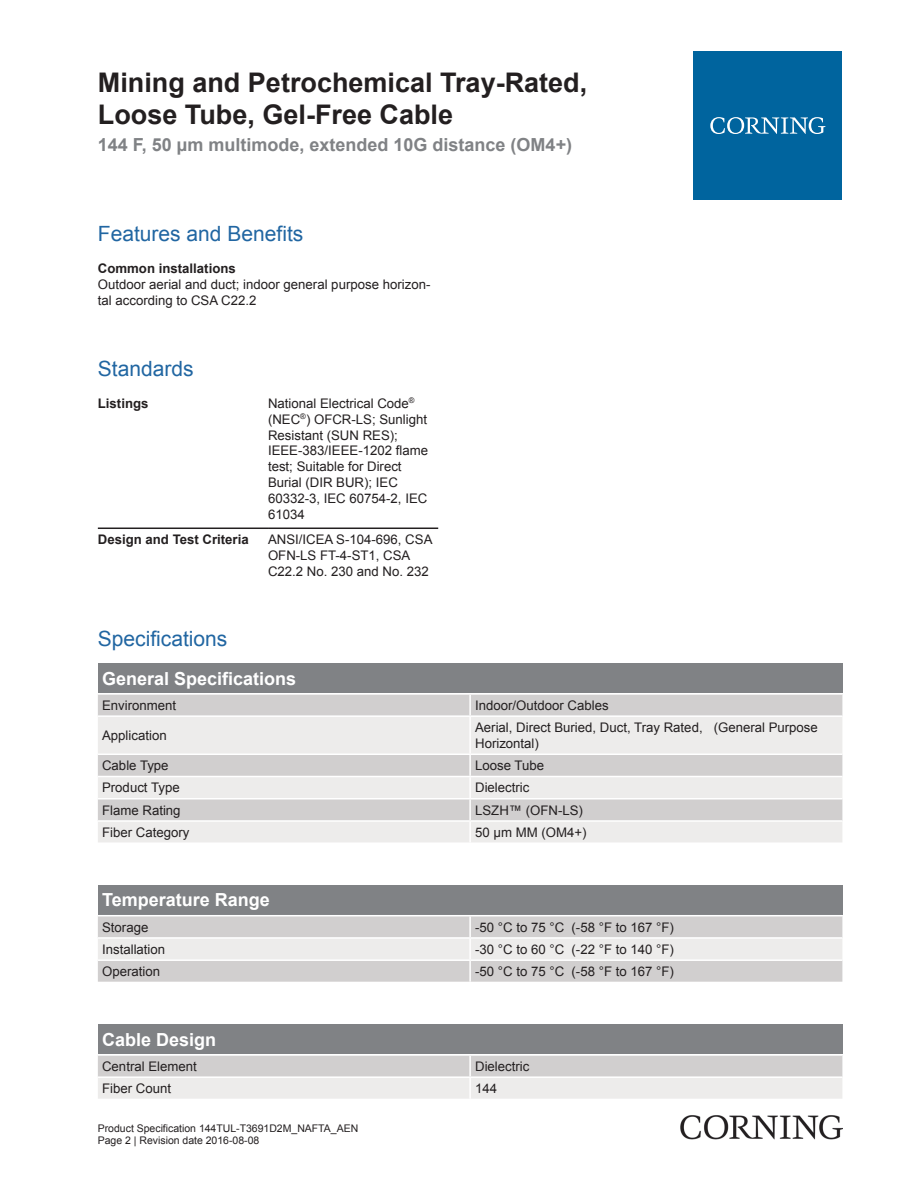
<style>
.page{position:relative;width:919px;height:1187px;background:#fff}
.page>*{position:absolute;margin:0;border:0;box-sizing:border-box;transform-origin:0 0}
.t1{font:700 27px/32.4px "Arial";color:#231f20}
.t2{font:21px "Arial";color:#2166a2}
.t3{font:700 18px "Arial";color:#fff}
.t4{font:700 18px "Arial";color:#808285}
.t5{font:13.2px/15.9px "Arial";color:#231f20}
.t6{font:700 13.2px "Arial";color:#231f20}
.t7{font:10.5px/12.6px "Arial";color:#231f20}
</style>
<div class="page">
<hr style="left:98px;top:527px;width:170px;height:2px;background:#231f20">
<hr style="left:268px;top:527px;width:170px;height:2px;background:#231f20">
<div style="left:98px;top:663px;width:744px;height:30px;background:#808285"></div>
<div style="left:98px;top:694px;width:744px;height:21px;background:#d1cfcf"></div>
<svg style="left:98px;top:717px;width:744px;height:125px;background:#e3e2e1"></svg>
<hr style="left:469px;top:694px;width:2px;height:21px;background:#fff">
<hr style="left:469px;top:716px;width:2px;height:37px;background:#fff">
<hr style="left:469px;top:755px;width:2px;height:20px;background:#fff">
<hr style="left:469px;top:777px;width:2px;height:21px;background:#fff">
<hr style="left:469px;top:799px;width:2px;height:21px;background:#fff">
<hr style="left:469px;top:821px;width:2px;height:21px;background:#fff">
<hr style="left:98px;top:753px;width:372px;height:2px;background:#fff">
<hr style="left:470px;top:753px;width:372px;height:2px;background:#fff">
<hr style="left:98px;top:775px;width:372px;height:2px;background:#fff">
<hr style="left:470px;top:775px;width:372px;height:2px;background:#fff">
<hr style="left:98px;top:798px;width:372px;height:1px;background:#fff">
<hr style="left:470px;top:798px;width:372px;height:1px;background:#fff">
<hr style="left:98px;top:820px;width:372px;height:1px;background:#fff">
<hr style="left:470px;top:820px;width:372px;height:1px;background:#fff">
<div style="left:98px;top:885px;width:744px;height:29px;background:#808285"></div>
<div style="left:98px;top:916px;width:744px;height:65px;background:#d1cfcf"></div>
<div style="left:98px;top:938px;width:744px;height:21px;background:#edeceb"></div>
<hr style="left:469px;top:916px;width:2px;height:21px;background:#fff">
<hr style="left:469px;top:938px;width:2px;height:21px;background:#fff">
<hr style="left:469px;top:960px;width:2px;height:21px;background:#fff">
<hr style="left:98px;top:937px;width:372px;height:1px;background:#fff">
<hr style="left:470px;top:937px;width:372px;height:1px;background:#fff">
<hr style="left:98px;top:959px;width:372px;height:1px;background:#fff">
<hr style="left:470px;top:959px;width:372px;height:1px;background:#fff">
<div style="left:98px;top:1024px;width:744px;height:30px;background:#808285"></div>
<svg style="left:98px;top:1055px;width:744px;height:43px;background:#e0dede"></svg>
<hr style="left:469px;top:1055px;width:2px;height:21px;background:#fff">
<hr style="left:469px;top:1077px;width:2px;height:21px;background:#fff">
<hr style="left:98px;top:1076px;width:372px;height:1px;background:#fff">
<hr style="left:470px;top:1076px;width:372px;height:1px;background:#fff">
<div style="left:693px;top:51px;width:149px;height:149px;background:#00649e"></div>
<svg style="left:710px;top:117px;width:115px;height:17px"></svg>
<img style="left:680px;top:1115px;width:162px;height:24px">
<h1 class="t1" style="left:98px;top:66px;width:491px">Mining and Petrochemical Tray-Rated,<br>Loose Tube, Gel-Free Cable</h1>
<h3 class="t4" style="left:98px;top:132px;width:476px">144 F, 50 µm multimode, extended 10G distance (OM4+)</h3>
<h2 class="t2" style="left:98px;top:219px;width:207px">Features and Benefits</h2>
<p class="t6" style="left:98px;top:259px;width:139px">Common installations</p>
<p class="t5" style="left:98px;top:276px;width:334px">Outdoor aerial and duct; indoor general purpose horizon&shy;tal according to CSA C22.2</p>
<h2 class="t2" style="left:98px;top:353px;width:97px">Standards</h2>
<p class="t6" style="left:98px;top:394px;width:52px">Listings</p>
<p class="t5" style="left:268px;top:395px;width:161px">National Electrical Code<sup>® </sup>(NEC<sup>®</sup>) OFCR-LS; Sunlight<br>Resistant (SUN RES);<br>IEEE-383/IEEE-1202 flame test; Suitable for Direct<br>Burial (DIR BUR); IEC<br>60332-3, IEC 60754-2, IEC<br>61034</p>
<p class="t6" style="left:98px;top:530px;width:152px">Design and Test Criteria</p>
<p class="t5" style="left:268px;top:531px;width:166px">ANSI/ICEA S-104-696, CSA<br>OFN-LS FT-4-ST1, CSA<br>C22.2 No. 230 and No. 232</p>
<h2 class="t2" style="left:98px;top:624px;width:131px">Specifications</h2>
<h3 class="t3" style="left:102px;top:665px;width:196px">General Specifications</h3>
<p class="t5" style="left:102px;top:697px;width:76px">Environment</p>
<p class="t5" style="left:475px;top:697px;width:135px">Indoor/Outdoor Cables</p>
<p class="t5" style="left:102px;top:727px;width:66px">Application</p>
<p class="t5" style="left:475px;top:719px;width:344px">Aerial, Direct Buried, Duct, Tray Rated, (General Purpose<br>Horizontal)</p>
<p class="t5" style="left:102px;top:757px;width:68px">Cable Type</p>
<p class="t5" style="left:475px;top:757px;width:70px">Loose Tube</p>
<p class="t5" style="left:102px;top:779px;width:79px">Product Type</p>
<p class="t5" style="left:475px;top:779px;width:56px">Dielectric</p>
<p class="t5" style="left:102px;top:801px;width:80px">Flame Rating</p>
<p class="t5" style="left:475px;top:801px;width:109px">LSZH™ (OFN-LS)</p>
<p class="t5" style="left:102px;top:824px;width:89px">Fiber Category</p>
<p class="t5" style="left:475px;top:824px;width:113px">50 µm MM (OM4+)</p>
<h3 class="t3" style="left:102px;top:887px;width:169px">Temperature Range</h3>
<p class="t5" style="left:102px;top:918px;width:48px">Storage</p>
<p class="t5" style="left:475px;top:918px;width:200px">-50 °C to 75 °C (-58 °F to 167 °F)</p>
<p class="t5" style="left:102px;top:941px;width:65px">Installation</p>
<p class="t5" style="left:475px;top:941px;width:200px">-30 °C to 60 °C (-22 °F to 140 °F)</p>
<p class="t5" style="left:102px;top:963px;width:59px">Operation</p>
<p class="t5" style="left:475px;top:963px;width:200px">-50 °C to 75 °C (-58 °F to 167 °F)</p>
<h3 class="t3" style="left:102px;top:1026px;width:116px">Cable Design</h3>
<p class="t5" style="left:102px;top:1058px;width:96px">Central Element</p>
<p class="t5" style="left:475px;top:1058px;width:56px">Dielectric</p>
<p class="t5" style="left:102px;top:1080px;width:70px">Fiber Count</p>
<p class="t5" style="left:475px;top:1080px;width:24px">144</p>
<p class="t7" style="left:98px;top:1121px;width:262px">Product Specification 144TUL-T3691D2M_NAFTA_AEN<br>Page 2 | Revision date 2016-08-08</p>
</div>
